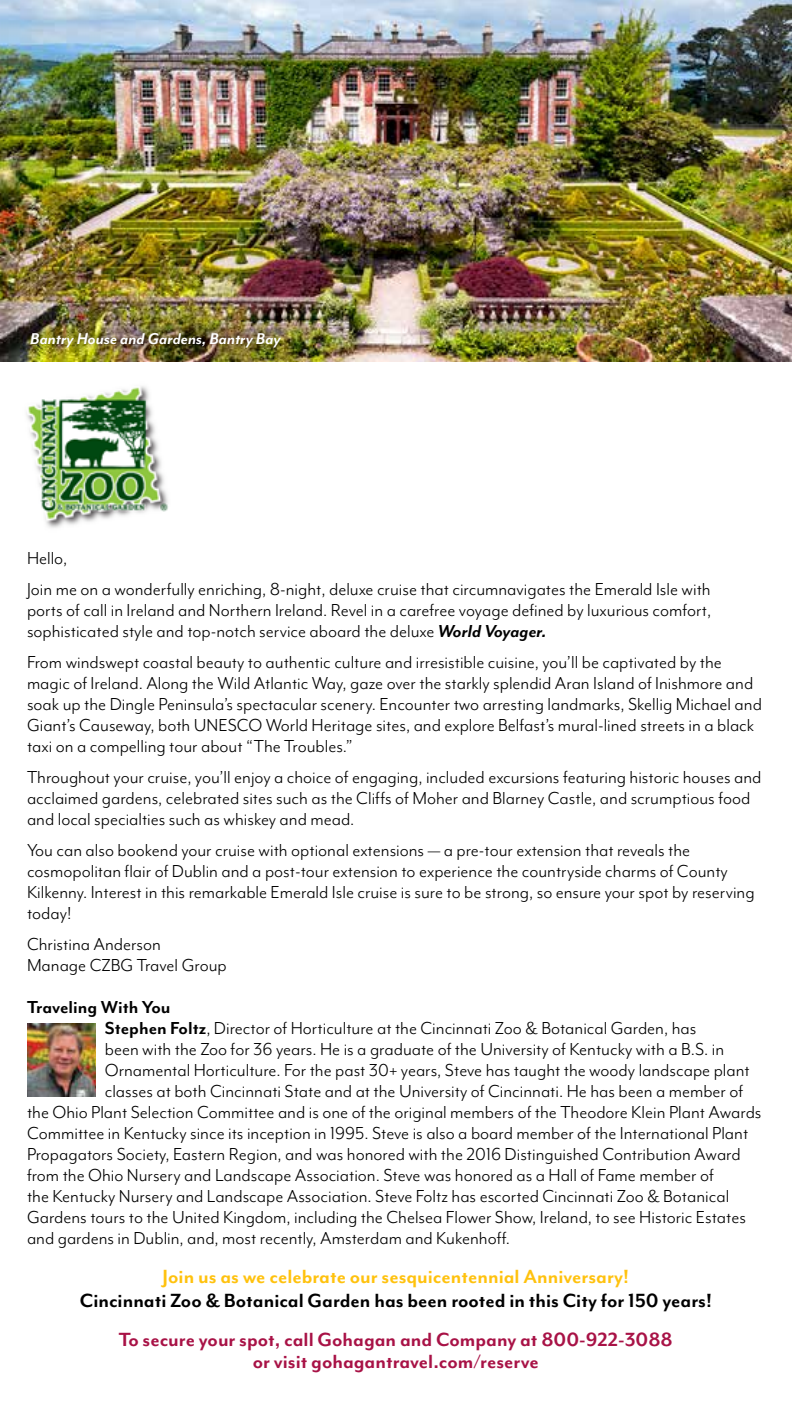
<style>
.page{position:relative;width:792px;height:1404px;background:#fff}
.page>*{position:absolute;margin:0;border:0;box-sizing:border-box;transform-origin:0 0}
.t1{font:700 22px/22px "Mr Eaves Mod OT";color:#a81246;text-align:center}
.t2{font:700 22px "Mr Eaves Mod OT";color:#000}
.t3{font:700 22px "Mr Eaves Mod OT";color:#ffc20e}
.t4{font:20px/21px "Mr Eaves Mod OT";color:#000}
.t5{font:700 20px "Mr Eaves Mod OT";color:#000}
.t6{font:italic 700 18px "Mr Eaves Mod OT";color:#fff}
.s1{font-weight:700;font-style:italic}
.s2{font-weight:700}
</style>
<div class="page">
<img style="left:0;top:0;width:792px;height:362px">
<div style="left:21px;top:322px;width:269px;height:35px;background:#000;opacity:.84"></div>
<img style="left:26px;top:386px;width:142px;height:142px">
<img style="left:27px;top:1023px;width:69px;height:73px">
<p class="t6" style="left:30px;top:329px;width:252px">Bantry House and Gardens, Bantry Bay</p>
<p class="t4" style="left:27px;top:542px;width:685px;line-height:31px">Hello,<br>Join me on a wonderfully enriching, 8-night, deluxe cruise that circumnavigates the Emerald Isle with</p>
<p class="t4" style="left:27px;top:599px;width:686px">ports of call in Ireland and Northern Ireland. Revel in a carefree voyage defined by luxurious comfort, sophisticated style and top-notch service aboard the deluxe <span class="s1">World Voyager.</span></p>
<p class="t4" style="left:27px;top:651px;width:736px">From windswept coastal beauty to authentic culture and irresistible cuisine, you’ll be captivated by the magic of Ireland. Along the Wild Atlantic Way, gaze over the starkly splendid Aran Island of Inishmore and soak up the Dingle Peninsula’s spectacular scenery. Encounter two arresting landmarks, Skellig Michael and Giant’s Causeway, both UNESCO World Heritage sites, and explore Belfast’s mural-lined streets in a black taxi on a compelling tour about “The Troubles.”</p>
<p class="t4" style="left:27px;top:766px;width:736px">Throughout your cruise, you’ll enjoy a choice of engaging, included excursions featuring historic houses and acclaimed gardens, celebrated sites such as the Cliffs of Moher and Blarney Castle, and scrumptious food and local specialties such as whiskey and mead.</p>
<p class="t4" style="left:27px;top:839px;width:729px">You can also bookend your cruise with optional extensions — a pre-tour extension that reveals the cosmopolitan flair of Dublin and a post-tour extension to experience the countryside charms of County Kilkenny. Interest in this remarkable Emerald Isle cruise is sure to be strong, so ensure your spot by reserving today!</p>
<p class="t4" style="left:27px;top:933px;width:201px">Christina Anderson<br>Manage CZBG Travel Group</p>
<p class="t5" style="left:27px;top:995px;width:145px">Traveling With You</p>
<p class="t4" style="left:105px;top:1017px;width:593px"><span class="s2">Stephen Foltz</span>, Director of Horticulture at the Cincinnati Zoo &amp; Botanical Garden, has</p>
<p class="t4" style="left:105px;top:1038px;width:621px">been with the Zoo for 36 years. He is a graduate of the University of Kentucky with a B.S. in</p>
<p class="t4" style="left:105px;top:1059px;width:647px">Ornamental Horticulture. For the past 30+ years, Steve has taught the woody landscape plant</p>
<p class="t4" style="left:105px;top:1080px;width:640px">classes at both Cincinnati State and at the University of Cincinnati. He has been a member of</p>
<p class="t4" style="left:27px;top:1101px;width:736px">the Ohio Plant Selection Committee and is one of the original members of the Theodore Klein Plant Awards</p>
<p class="t4" style="left:27px;top:1122px;width:723px">Committee in Kentucky since its inception in 1995. Steve is also a board member of the International Plant</p>
<p class="t4" style="left:27px;top:1143px;width:715px">Propagators Society, Eastern Region, and was honored with the 2016 Distinguished Contribution Award</p>
<p class="t4" style="left:27px;top:1164px;width:688px">from the Ohio Nursery and Landscape Association. Steve was honored as a Hall of Fame member of</p>
<p class="t4" style="left:27px;top:1185px;width:704px">the Kentucky Nursery and Landscape Association. Steve Foltz has escorted Cincinnati Zoo &amp; Botanical</p>
<p class="t4" style="left:27px;top:1206px;width:721px">Gardens tours to the United Kingdom, including the Chelsea Flower Show, Ireland, to see Historic Estates</p>
<p class="t4" style="left:27px;top:1227px;width:485px">and gardens in Dublin, and, most recently, Amsterdam and Kukenhoff.</p>
<p class="t3" style="left:163px;top:1264px;width:468px">Join us as we celebrate our sesquicentennial Anniversary!</p>
<p class="t2" style="left:80px;top:1288px;width:633px">Cincinnati Zoo &amp; Botanical Garden has been rooted in this City for 150 years!</p>
<p class="t1" style="left:119px;top:1328px;width:555px">To secure your spot, call Gohagan and Company at 800-922-3088 or visit gohagantravel.com/reserve</p>
</div>
